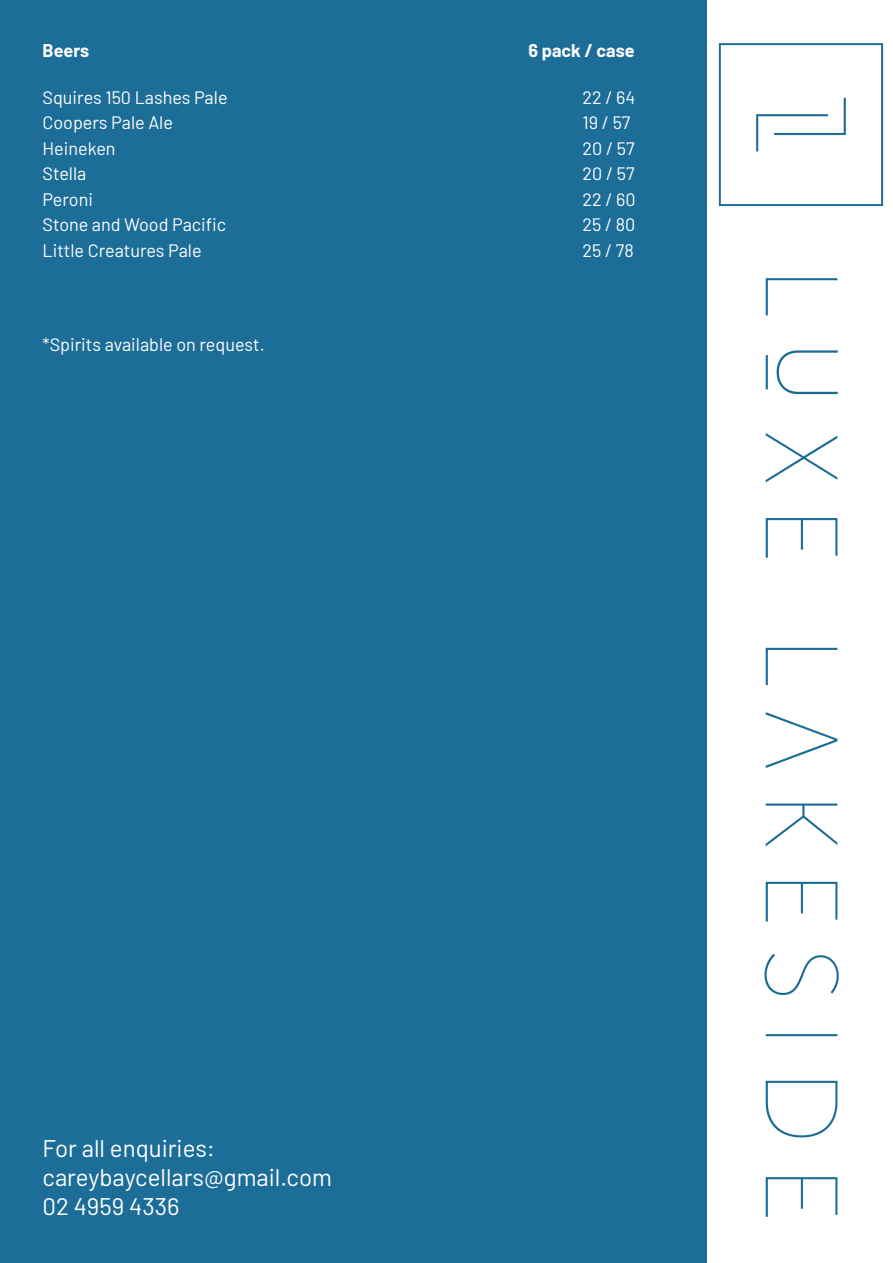
<style>
.page{position:relative;width:893px;height:1263px;background:#fff}
.page>*{position:absolute;margin:0;border:0;box-sizing:border-box;transform-origin:0 0}
.t1{font:24px/28.8px "Barlow";color:#fff}
.t2{font:18px "Barlow";color:#fff}
.t3{font:700 18px "Barlow";color:#fff}
</style>
<div class="page">
<img style="left:718px;top:43px;width:166px;height:1174px">
<div style="left:0;top:1px;width:706px;height:1262px;background:#1c6d97"></div>
<p class="t3" style="left:43px;top:37px;width:48px">Beers</p>
<p class="t3" style="left:529px;top:37px;width:108px">6 pack / case</p>
<p class="t2" style="left:43px;top:84px;width:187px">Squires 150 Lashes Pale</p>
<p class="t2" style="left:583px;top:84px;width:54px">22 / 64</p>
<p class="t2" style="left:43px;top:110px;width:132px">Coopers Pale Ale</p>
<p class="t2" style="left:583px;top:110px;width:49px">19 / 57</p>
<p class="t2" style="left:43px;top:135px;width:75px">Heineken</p>
<p class="t2" style="left:583px;top:135px;width:53px">20 / 57</p>
<p class="t2" style="left:43px;top:161px;width:45px">Stella</p>
<p class="t2" style="left:583px;top:161px;width:53px">20 / 57</p>
<p class="t2" style="left:43px;top:186px;width:52px">Peroni</p>
<p class="t2" style="left:583px;top:186px;width:55px">22 / 60</p>
<p class="t2" style="left:43px;top:212px;width:185px">Stone and Wood Pacific</p>
<p class="t2" style="left:583px;top:212px;width:54px">25 / 80</p>
<p class="t2" style="left:43px;top:237px;width:161px">Little Creatures Pale</p>
<p class="t2" style="left:583px;top:237px;width:53px">25 / 78</p>
<p class="t2" style="left:43px;top:331px;width:224px">*Spirits available on request.</p>
<h1 class="t1" style="left:43px;top:1132px;width:291px">For all enquiries: careybaycellars@gmail.com<br>02 4959 4336</h1>
</div>
